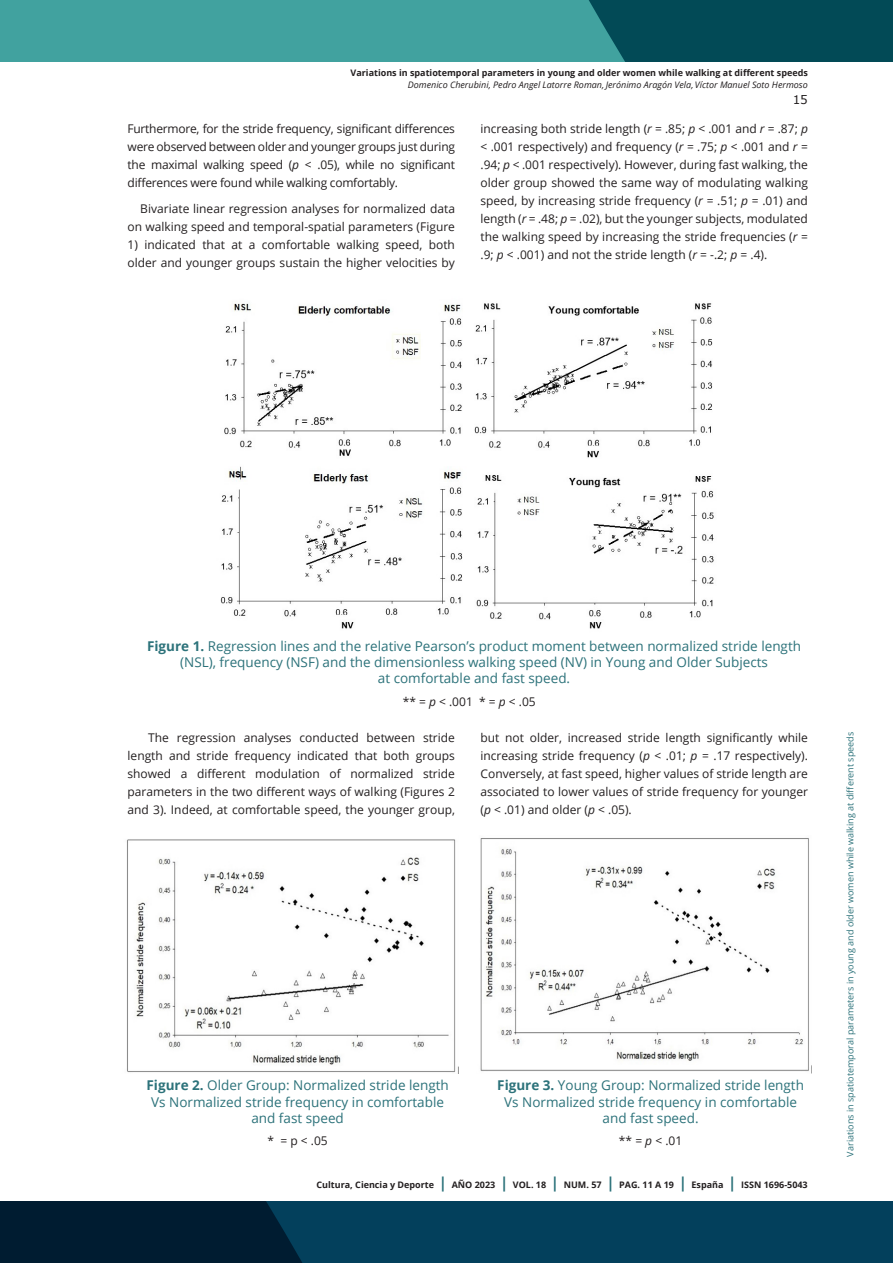
<style>
.page{position:relative;width:893px;height:1263px;background:#fff}
.page>*{position:absolute;margin:0;border:0;box-sizing:border-box;transform-origin:0 0}
.titulo_tablas_imagen{font:13.5px/16.2px "Open Sans";color:#2c727a;text-align:center}
.Cuerpo_de_texto_P{font:12px/18px "Open Sans";color:#231f20;text-align:justify}
.t1{font:12px "Verdana";color:#231f20}
.t2{font:700 9px "Open Sans";color:#231f20}
.t3{font:9px "Open Sans";color:#2c727a}
.t4{font:italic 9px "Open Sans";color:#231f20}
.s1{font-style:italic}
.s2{font-weight:700}
.s3{font-size:15px;color:#2c727a}
</style>
<div class="page">
<svg style="left:0;top:1201px;width:893px;height:62px;background:#02344e"></svg>
<div style="left:0;top:0;width:893px;height:62px;background:#41a29f"></div>
<div style="left:589px;top:0;width:304px;height:62px;background:#024a56"></div>
<img style="left:220px;top:303px;width:494px;height:326px">
<img style="left:127px;top:839px;width:331px;height:234px">
<img style="left:480px;top:838px;width:329px;height:233px">
<p class="t2" style="left:351px;top:67px;width:459px">Variations in spatiotemporal parameters in young and older women while walking at different speeds</p>
<p class="t4" style="left:408px;top:79px;width:401px">Domenico Cherubini, Pedro Angel Latorre Roman, Jerónimo Aragón Vela, Víctor Manuel Soto Hermoso</p>
<p class="Cuerpo_de_texto_P" style="left:128px;top:119px;width:329px">Furthermore, for the stride frequency, significant differences were observed between older and younger groups just during the maximal walking speed (<span class="s1">p</span> &lt; .05), while no significant differences were found while walking comfortably.</p>
<p class="Cuerpo_de_texto_P" style="left:128px;top:199px;width:329px;text-align:right">Bivariate linear regression analyses for normalized data on walking speed and temporal-spatial parameters (Figure</p>
<p class="Cuerpo_de_texto_P" style="left:128px;top:235px;width:329px">1) indicated that at a comfortable walking speed, both older and younger groups sustain the higher velocities by</p>
<p class="t1" style="left:793px;top:91px;width:17px">15</p>
<p class="Cuerpo_de_texto_P" style="left:480px;top:119px;width:329px">increasing both stride length (<span class="s1">r</span> = .85; <span class="s1">p</span> &lt; .001 and <span class="s1">r</span> = .87; <span class="s1">p </span>&lt; .001 respectively) and frequency (<span class="s1">r</span> = .75; <span class="s1">p</span> &lt; .001 and <span class="s1">r</span> = .94; <span class="s1">p</span> &lt; .001 respectively). However, during fast walking, the older group showed the same way of modulating walking speed, by increasing stride frequency (<span class="s1">r</span> = .51; <span class="s1">p</span> = .01) and length (<span class="s1">r</span> = .48; <span class="s1">p</span> = .02), but the younger subjects, modulated the walking speed by increasing the stride frequencies (<span class="s1">r</span> = .9; <span class="s1">p</span> &lt; .001) and not the stride length (<span class="s1">r</span> = -.2; <span class="s1">p</span> = .4).</p>
<p class="titulo_tablas_imagen" style="left:147px;top:638px;width:655px"><span class="s2">Figure 1.</span> Regression lines and the relative Pearson’s product moment between normalized stride length (NSL), frequency (NSF) and the dimensionless walking speed (NV) in Young and Older Subjects<br>at comfortable and fast speed.</p>
<p class="Cuerpo_de_texto_P" style="left:403px;top:692px;width:135px">** = <span class="s1">p</span> &lt; .001 * = <span class="s1">p</span> &lt; .05</p>
<p class="Cuerpo_de_texto_P" style="left:128px;top:728px;width:329px;text-indent:21px">The regression analyses conducted between stride length and stride frequency indicated that both groups showed a different modulation of normalized stride parameters in the two different ways of walking (Figures 2 and 3). Indeed, at comfortable speed, the younger group,</p>
<p class="Cuerpo_de_texto_P" style="left:480px;top:728px;width:329px">but not older, increased stride length significantly while increasing stride frequency (<span class="s1">p</span> &lt; .01; <span class="s1">p</span> = .17 respectively).<br>Conversely, at fast speed, higher values of stride length are associated to lower values of stride frequency for younger (<span class="s1">p</span> &lt; .01) and older (<span class="s1">p</span> &lt; .05).</p>
<p class="titulo_tablas_imagen" style="left:147px;top:1077px;width:304px"><span class="s2">Figure 2.</span> Older Group: Normalized stride length<br>Vs Normalized stride frequency in comfortable and fast speed</p>
<p class="Cuerpo_de_texto_P" style="left:268px;top:1131px;width:62px">* = p &lt; .05</p>
<p class="titulo_tablas_imagen" style="left:497px;top:1077px;width:308px"><span class="s2">Figure 3.</span> Young Group: Normalized stride length<br>Vs Normalized stride frequency in comfortable and fast speed.</p>
<p class="Cuerpo_de_texto_P" style="left:619px;top:1131px;width:65px">** = <span class="s1">p</span> &lt; .01</p>
<p class="t2" style="left:317px;top:1179px;width:493px">Cultura, Ciencia y Deporte <span class="s3">|</span> AÑO 2023 <span class="s3">|</span> VOL. 18 <span class="s3">|</span> NUM. 57 <span class="s3">|</span> PAG. 11 A 19 <span class="s3">|</span> España <span class="s3">|</span> ISSN 1696-5043</p>
<p class="t3" style="left:844px;top:1156px;width:426px;rotate:-90deg">Variations in spatiotemporal parameters in young and older women while walking at different speeds</p>
</div>
